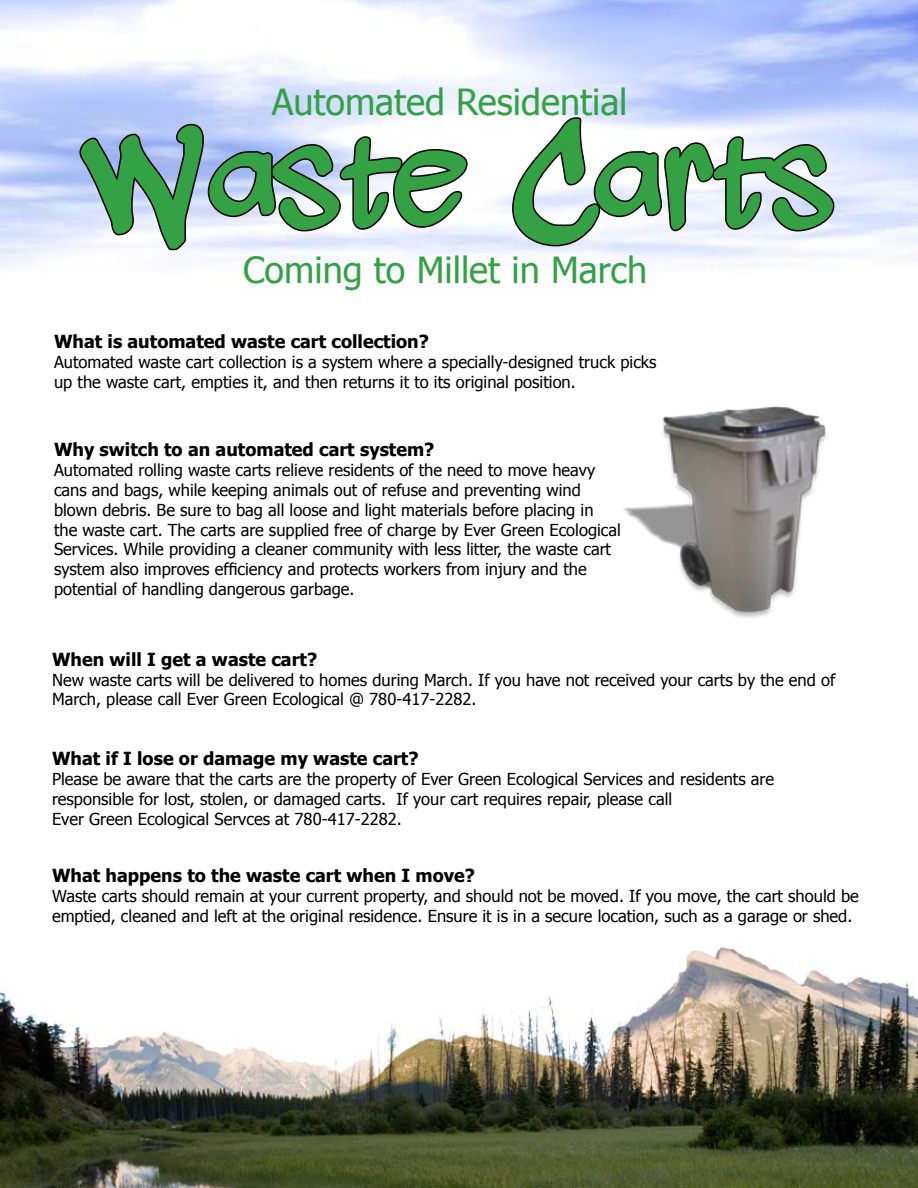
<style>
.page{position:relative;width:918px;height:1188px;background:#fff}
.page>*{position:absolute;margin:0;border:0;box-sizing:border-box;transform-origin:0 0}
.t1{font:108px "wickhophandwriting";color:#34a145}
.t2{font:36px "Tahoma";color:#34a145}
.t3{font:700 18px "Tahoma";color:#000}
.t4{font:16.5px/19.8px "Tahoma";color:#000}
</style>
<div class="page">
<svg style="left:77px;top:122px;width:392px;height:131px"></svg>
<svg style="left:511px;top:115px;width:325px;height:133px"></svg>
<img style="left:0;top:946px;width:918px;height:242px">
<img style="left:623px;top:406px;width:204px;height:212px">
<h2 class="t2" style="left:272px;top:79px;width:357px">Automated Residential</h2>
<h1 class="t1" style="left:85px;top:110px;width:751px">Waste Carts</h1>
<h2 class="t2" style="left:243px;top:247px;width:406px">Coming to Millet in March</h2>
<p class="t3" style="left:54px;top:330px;width:376px">What is automated waste cart collection?</p>
<p class="t4" style="left:54px;top:352px;width:604px">Automated waste cart collection is a system where a specially-designed truck picks up the waste cart, empties it, and then returns it to its original position.</p>
<p class="t3" style="left:54px;top:438px;width:382px">Why switch to an automated cart system?</p>
<p class="t4" style="left:54px;top:460px;width:568px">Automated rolling waste carts relieve residents of the need to move heavy cans and bags, while keeping animals out of refuse and preventing wind blown debris. Be sure to bag all loose and light materials before placing in the waste cart. The carts are supplied free of charge by Ever Green Ecological Services. While providing a cleaner community with less litter, the waste cart system also improves efficiency and protects workers from injury and the potential of handling dangerous garbage.</p>
<p class="t3" style="left:52px;top:648px;width:267px">When will I get a waste cart?</p>
<p class="t4" style="left:52px;top:669px;width:785px">New waste carts will be delivered to homes during March. If you have not received your carts by the end of<br>March, please call Ever Green Ecological @ 780-417-2282.</p>
<p class="t3" style="left:52px;top:747px;width:368px">What if I lose or damage my waste cart?</p>
<p class="t4" style="left:52px;top:769px;width:724px">Please be aware that the carts are the property of Ever Green Ecological Services and residents are responsible for lost, stolen, or damaged carts. If your cart requires repair, please call<br>Ever Green Ecological Servces at 780-417-2282.</p>
<p class="t3" style="left:52px;top:864px;width:425px">What happens to the waste cart when I move?</p>
<p class="t4" style="left:52px;top:886px;width:808px">Waste carts should remain at your current property, and should not be moved. If you move, the cart should be emptied, cleaned and left at the original residence. Ensure it is in a secure location, such as a garage or shed.</p>
</div>
